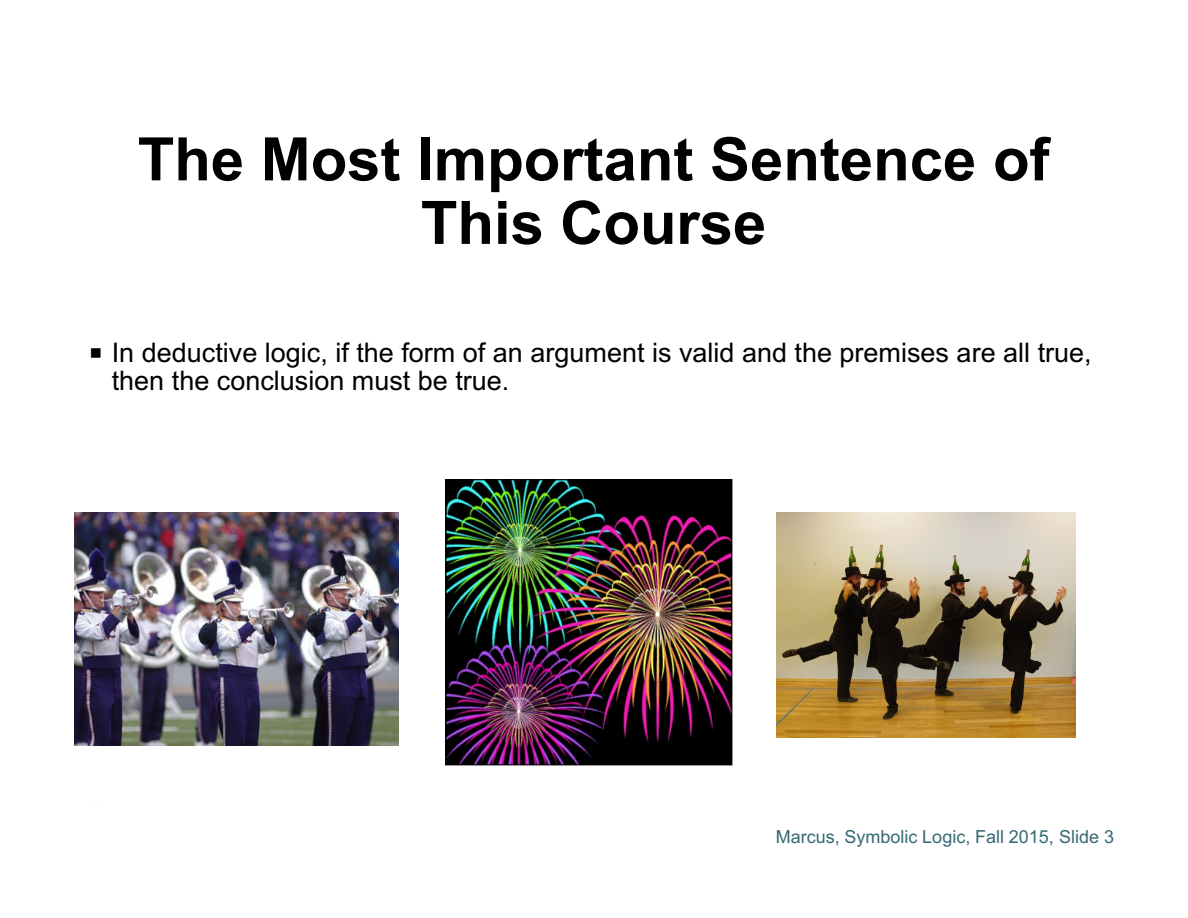
<style>
.page{position:relative;width:1188px;height:918px;background:#fff}
.page>*{position:absolute;margin:0;border:0;box-sizing:border-box;transform-origin:0 0}
.t1{font:700 60px/63.6px "Arial";color:#000;text-align:center}
.t2{font:27px/28.7px "Arial";color:#000}
.t3{font:18px "Arial";color:#366973}
</style>
<div class="page">
<img style="left:446px;top:479px;width:286px;height:287px">
<img style="left:74px;top:513px;width:324px;height:232px">
<img style="left:776px;top:513px;width:300px;height:225px">
<h1 class="t1" style="left:138px;top:133px;width:913px">The Most Important Sentence of<br>This Course</h1>
<p class="t2" style="left:112px;top:340px;width:981px">In deductive logic, if the form of an argument is valid and the premises are all true, then the conclusion must be true.</p>
<p class="t3" style="left:776px;top:830px;width:340px">Marcus, Symbolic Logic, Fall 2015, Slide 3</p>
</div>
